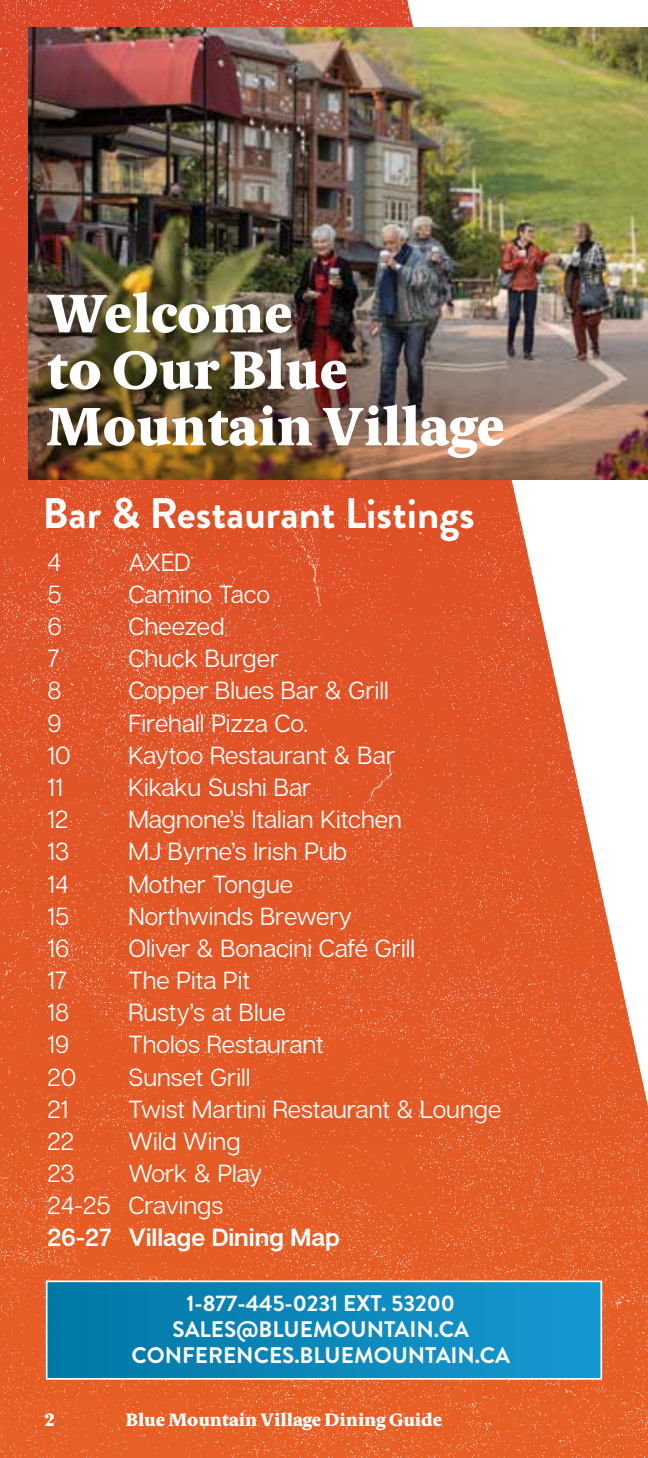
<style>
.page{position:relative;width:648px;height:1458px;background:#fff}
.page>*{position:absolute;margin:0;border:0;box-sizing:border-box;transform-origin:0 0}
.t1{font:900 54px/56.5px "Berlingske Serif Tx";color:#fff}
.t2{font:700 42.75px "Brandon Grotesque";color:#fff}
.t3{font:24.75px/32.2px "Articulat CF";color:#fff}
.t4{font:600 24.75px "Articulat CF";color:#fff}
.t5{font:700 22.5px/25.9px "Brandon Grotesque";color:#fff;text-align:center}
.t6{font:900 18px "Berlingske Serif Tx";color:#fff}
</style>
<div class="page">
<img style="left:0;top:0;width:648px;height:1458px">
<img style="left:29px;top:28px;width:619px;height:65px">
<img style="left:29px;top:93px;width:619px;height:387px">
<div style="left:47px;top:1281px;width:554px;height:98px;background:linear-gradient(to right,#0178a4,#1798d1)"></div>
<div style="left:46px;top:1280px;width:556px;height:100px;border:2px solid #fff"></div>
<h1 class="t1" style="left:46px;top:285px;width:460px">Welcome<br>to Our Blue<br>Mountain Village</h1>
<h2 class="t2" style="left:43px;top:484px;width:434px">Bar &amp; Restaurant Listings</h2>
<p class="t3" style="left:47px;top:547px;width:15px">4</p>
<p class="t3" style="left:128px;top:547px;width:64px">AXED</p>
<p class="t3" style="left:47px;top:579px;width:16px">5</p>
<p class="t3" style="left:128px;top:579px;width:143px">Camino Taco</p>
<p class="t3" style="left:47px;top:611px;width:16px">6</p>
<p class="t3" style="left:128px;top:611px;width:98px">Cheezed</p>
<p class="t3" style="left:47px;top:643px;width:13px">7</p>
<p class="t3" style="left:128px;top:643px;width:152px">Chuck Burger</p>
<p class="t3" style="left:47px;top:675px;width:16px">8</p>
<p class="t3" style="left:128px;top:675px;width:262px">Copper Blues Bar &amp; Grill</p>
<p class="t3" style="left:47px;top:707px;width:16px">9</p>
<p class="t3" style="left:128px;top:707px;width:181px">Firehall Pizza Co.</p>
<p class="t3" style="left:47px;top:740px;width:25px">10</p>
<p class="t3" style="left:128px;top:740px;width:268px">Kaytoo Restaurant &amp; Bar</p>
<p class="t3" style="left:47px;top:772px;width:17px">11</p>
<p class="t3" style="left:128px;top:772px;width:185px">Kikaku Sushi Bar</p>
<p class="t3" style="left:47px;top:804px;width:22px">12</p>
<p class="t3" style="left:128px;top:804px;width:275px">Magnone’s Italian Kitchen</p>
<p class="t3" style="left:47px;top:836px;width:23px">13</p>
<p class="t3" style="left:128px;top:836px;width:220px">MJ Byrne’s Irish Pub</p>
<p class="t3" style="left:47px;top:868px;width:23px">14</p>
<p class="t3" style="left:128px;top:868px;width:166px">Mother Tongue</p>
<p class="t3" style="left:47px;top:900px;width:23px">15</p>
<p class="t3" style="left:128px;top:900px;width:225px">Northwinds Brewery</p>
<p class="t3" style="left:47px;top:933px;width:23px">16</p>
<p class="t3" style="left:128px;top:933px;width:288px">Oliver &amp; Bonacini Café Grill</p>
<p class="t3" style="left:47px;top:965px;width:21px">17</p>
<p class="t3" style="left:128px;top:965px;width:123px">The Pita Pit</p>
<p class="t3" style="left:47px;top:997px;width:23px">18</p>
<p class="t3" style="left:128px;top:997px;width:159px">Rusty’s at Blue</p>
<p class="t3" style="left:47px;top:1029px;width:23px">19</p>
<p class="t3" style="left:128px;top:1029px;width:197px">Tholos Restaurant</p>
<p class="t3" style="left:47px;top:1061px;width:30px">20</p>
<p class="t3" style="left:128px;top:1061px;width:123px">Sunset Grill</p>
<p class="t3" style="left:47px;top:1094px;width:22px">21</p>
<p class="t3" style="left:128px;top:1094px;width:374px">Twist Martini Restaurant &amp; Lounge</p>
<p class="t3" style="left:47px;top:1126px;width:28px">22</p>
<p class="t3" style="left:128px;top:1126px;width:114px">Wild Wing</p>
<p class="t3" style="left:47px;top:1158px;width:29px">23</p>
<p class="t3" style="left:47px;top:1158px;width:216px;text-indent:81px">Work &amp; Play<br>24-25 Cravings</p>
<p class="t4" style="left:47px;top:1223px;width:294px">26-27 Village Dining Map</p>
<p class="t5" style="left:131px;top:1291px;width:380px">1-877-445-0231 EXT. 53200<br>SALES@BLUEMOUNTAIN.CA<br>CONFERENCES.BLUEMOUNTAIN.CA</p>
<p class="t6" style="left:45px;top:1407px;width:12px">2</p>
<p class="t6" style="left:126px;top:1407px;width:318px">Blue Mountain Village Dining Guide</p>
</div>
